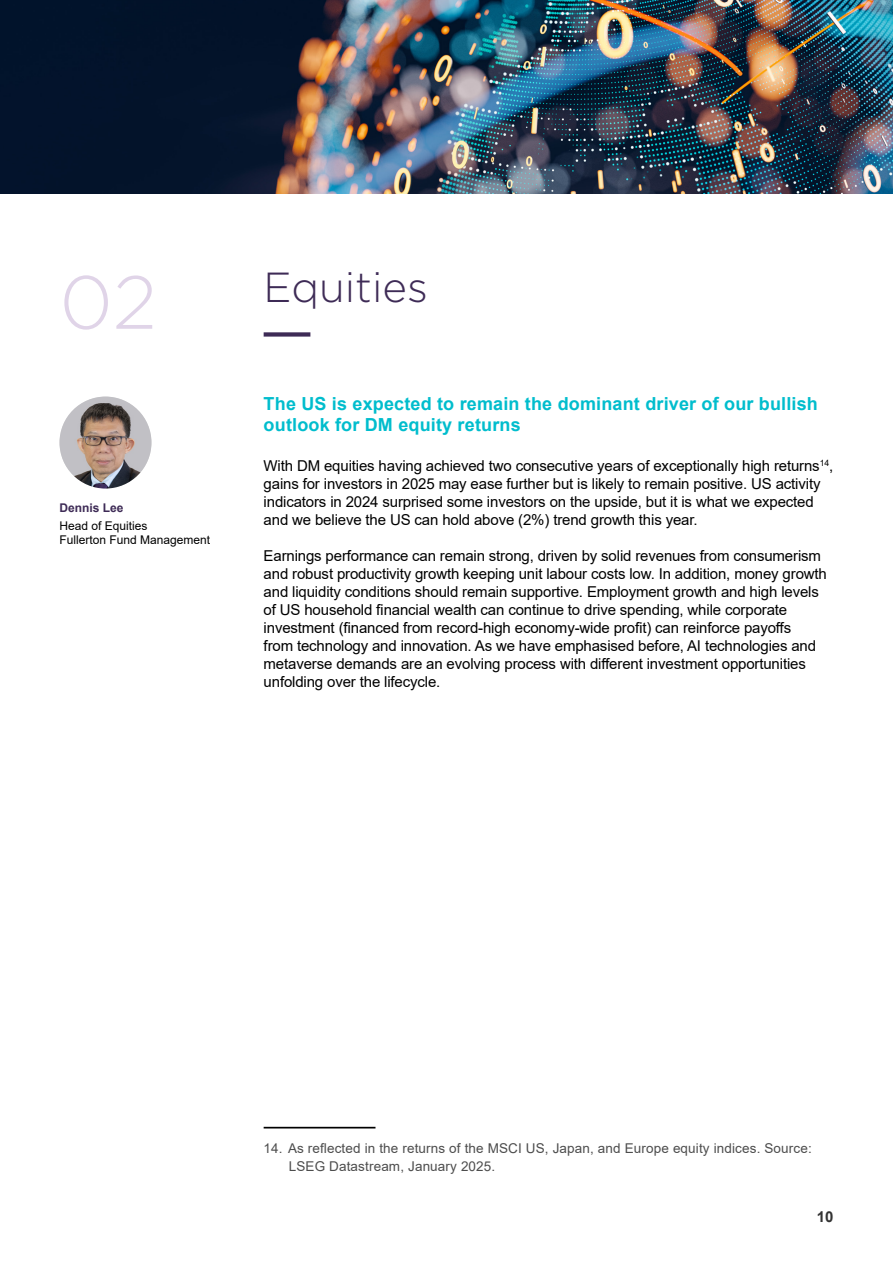
<style>
.page{position:relative;width:893px;height:1263px;background:#fff}
.page>*{position:absolute;margin:0;border:0;box-sizing:border-box;transform-origin:0 0}
.t1{font:300 75px "Gotham";color:#e0d4e8}
.t2{font:300 42px "Gotham";color:#3e2b56}
.t3{font:700 18px/21.6px "Arial";letter-spacing:.01em;color:#00bdcd}
.t4{font:15px/18px "Arial";letter-spacing:-.01em;color:#000}
.t5{font:700 15px "Arial";color:#333}
.t6{font:13.5px/18px "Arial";letter-spacing:.01em;color:#4d4d4d}
.t7{font:12px/14.4px "Arial";color:#000}
.t8{font:700 12px "Arial";color:#3e2b56}
</style>
<div class="page">
<div style="left:264px;top:332px;width:46px;height:5px;background:#3e2b56"></div>
<img style="left:0;top:0;width:893px;height:194px">
<hr style="left:264px;top:1127px;width:111px;height:1px;background:#000">
<img style="left:60px;top:397px;width:91px;height:91px;border-radius:46px">
<h1 class="t1" style="left:60px;top:255px;width:99px">02</h1>
<h2 class="t2" style="left:264px;top:261px;width:166px">Equities</h2>
<p class="t8" style="left:60px;top:499px;width:66px">Dennis Lee</p>
<p class="t7" style="left:60px;top:518px;width:152px">Head of Equities<br>Fullerton Fund Management</p>
<p class="t3" style="left:264px;top:393px;width:556px">The US is expected to remain the dominant driver of our bullish outlook for DM equity returns</p>
<p class="t4" style="left:264px;top:456px;width:571px">With DM equities having achieved two consecutive years of exceptionally high returns<sup>14</sup>, gains for investors in 2025 may ease further but is likely to remain positive. US activity indicators in 2024 surprised some investors on the upside, but it is what we expected and we believe the US can hold above (2%) trend growth this year.</p>
<p class="t4" style="left:264px;top:546px;width:565px">Earnings performance can remain strong, driven by solid revenues from consumerism and robust productivity growth keeping unit labour costs low. In addition, money growth and liquidity conditions should remain supportive. Employment growth and high levels of US household financial wealth can continue to drive spending, while corporate investment (financed from record-high economy-wide profit) can reinforce payoffs<br>from technology and innovation. As we have emphasised before, AI technologies and metaverse demands are an evolving process with different investment opportunities unfolding over the lifecycle.</p>
<p class="t6" style="left:289px;top:1139px;width:524px;text-indent:-25px">14. As reflected in the returns of the MSCI US, Japan, and Europe equity indices. Source:<br>LSEG Datastream, January 2025.</p>
<p class="t5" style="left:817px;top:1206px;width:18px">10</p>
</div>
